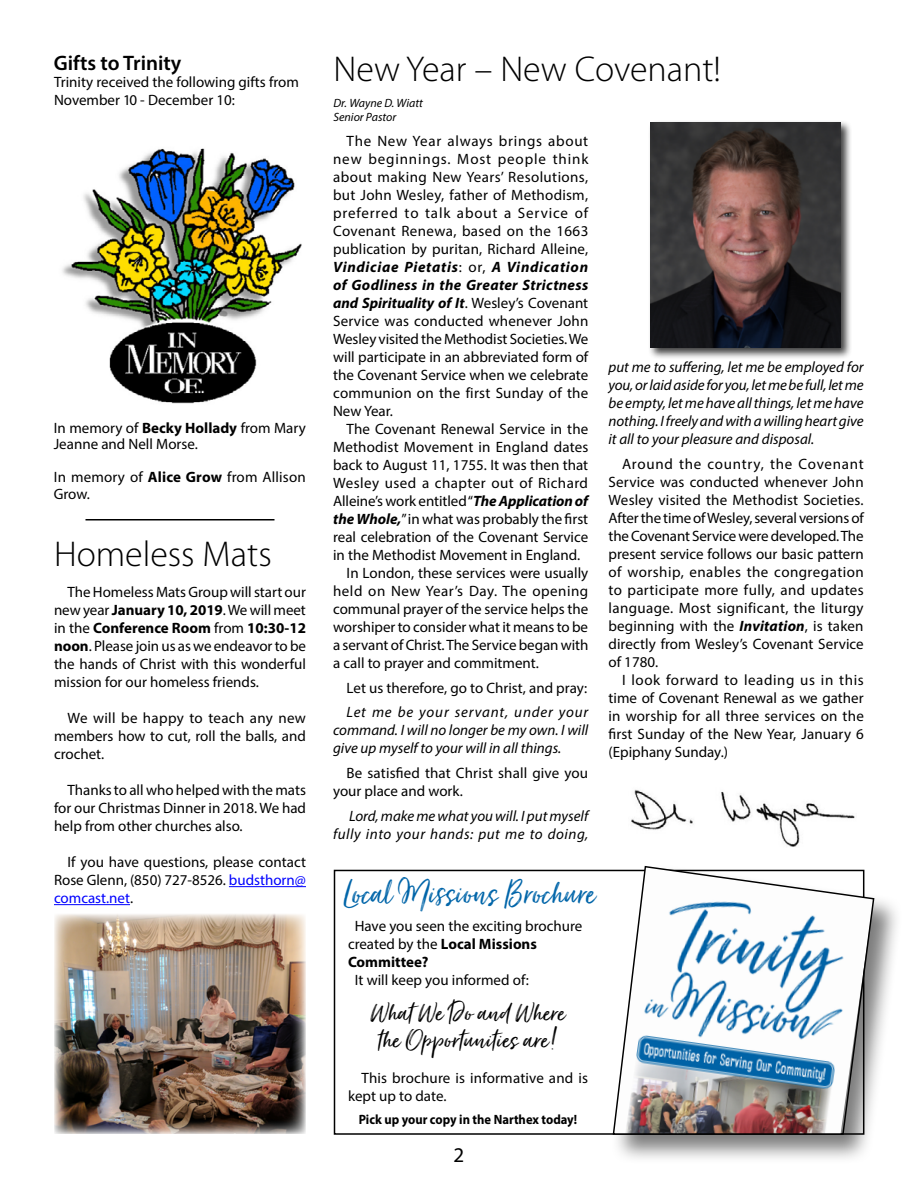
<style>
.page{position:relative;width:918px;height:1188px;background:#fff}
.page>*{position:absolute;margin:0;border:0;box-sizing:border-box;transform-origin:0 0}
.t1{font:42px "Just Lovely";color:#0065a9}
.t2{font:300 36px "Myriad Pro";color:#000}
.t3{font:31.5px/27px "Just Lovely";color:#000;scale:1.08 1}
.t4{font:600 21px "Myriad Pro";color:#000}
.t5{font:21px "Myriad Pro";color:#000}
.t6{font:15px/18px "Myriad Pro";color:#000;text-align:justify}
.t7{font:italic 15px/18px "Myriad Pro";color:#000;text-align:justify}
.t8{font:15px "Myriad Pro";letter-spacing:.03em;color:#000}
.t9{font:15px "Myriad Pro";letter-spacing:.035em;color:#000}
.t10{font:700 13.5px "Myriad Pro";color:#000;scale:.93 1}
.t11{font:italic 12px/13.5px "Myriad Pro";color:#000}
.s1{font-weight:700}
.s2{color:#00f}
.s3{font-weight:700;font-style:italic}
</style>
<div class="page">
<img style="left:62px;top:148px;width:240px;height:256px">
<hr style="left:86px;top:519px;width:188px;height:1px;background:#000">
<hr style="left:229px;top:886px;width:77px;height:1px;background:#00f">
<hr style="left:54px;top:904px;width:76px;height:1px;background:#00f">
<div style="left:647px;top:120px;width:205px;height:240px;background:#000;opacity:.75"></div>
<img style="left:650px;top:122px;width:190px;height:226px">
<img style="left:631px;top:789px;width:224px;height:58px">
<img style="left:54px;top:914px;width:252px;height:220px">
<div style="left:611px;top:864px;width:292px;height:300px;background:#000;opacity:.51"></div>
<svg style="left:612px;top:865px;width:263px;height:270px"></svg>
<h3 class="t4" style="left:54px;top:49px;width:129px">Gifts to Trinity</h3>
<p class="t6" style="left:54px;top:73px;width:246px">Trinity received the following gifts from<br>November 10 - December 10:</p>
<p class="t6" style="left:54px;top:419px;width:254px;line-height:16.5px">In memory of <span class="s1">Becky Hollady</span> from Mary<br>Jeanne and Nell Morse.</p>
<p class="t6" style="left:54px;top:469px;width:254px;line-height:16.5px">In memory of <span class="s1">Alice Grow</span> from Allison<br>Grow.</p>
<h2 class="t2" style="left:54px;top:535px;width:219px">Homeless Mats</h2>
<p class="t6" style="left:54px;top:583px;width:254px;text-indent:14px">The Homeless Mats Group will start our new year <span class="s1">January 10, 2019</span>. We will meet in the <span class="s1">Conference Room</span> from <span class="s1">10:30-12 noon</span>. Please join us as we endeavor to be the hands of Christ with this wonderful mission for our homeless friends.</p>
<p class="t6" style="left:54px;top:709px;width:253px;text-indent:13px">We will be happy to teach any new members how to cut, roll the balls, and crochet.</p>
<p class="t6" style="left:54px;top:781px;width:254px;text-indent:13px">Thanks to all who helped with the mats for our Christmas Dinner in 2018. We had help from other churches also.</p>
<p class="t6" style="left:54px;top:853px;width:254px;text-indent:13px">If you have questions, please contact Rose Glenn, (850) 727-8526. <span class="s2">budsthorn@ comcast.net</span>.</p>
<h2 class="t2" style="left:333px;top:49px;width:389px">New Year – New Covenant!</h2>
<p class="t11" style="left:333px;top:96px;width:91px">Dr. Wayne D. Wiatt<br>Senior Pastor</p>
<p class="t6" style="left:333px;top:132px;width:257px;text-indent:14px">The New Year always brings about new beginnings. Most people think about making New Years’ Resolutions, but John Wesley, father of Methodism, preferred to talk about a Service of Covenant Renewa, based on the 1663 publication by puritan, Richard Alleine, <span class="s3">Vindiciae Pietatis</span>: or, <span class="s3">A Vindication of Godliness in the Greater Strictness and Spirituality of It</span>. Wesley’s Covenant Service was conducted whenever John Wesley visited the Methodist Societies. We will participate in an abbreviated form of the Covenant Service when we celebrate communion on the first Sunday of the New Year.</p>
<p class="t6" style="left:347px;top:420px;width:243px">The Covenant Renewal Service in the</p>
<p class="t6" style="left:333px;top:438px;width:257px">Methodist Movement in England dates</p>
<p class="t6" style="left:333px;top:456px;width:257px">back to August 11, 1755. It was then that</p>
<p class="t8" style="left:333px;top:474px;width:256px">Wesley used a chapter out of Richard</p>
<p class="t6" style="left:333px;top:492px;width:257px">Alleine’s work entitled “<span class="s3">The Application of</span></p>
<p class="t6" style="left:333px;top:510px;width:257px"><span class="s3">the Whole,</span>” in what was probably the first</p>
<p class="t6" style="left:333px;top:528px;width:257px">real celebration of the Covenant Service</p>
<p class="t6" style="left:333px;top:546px;width:249px">in the Methodist Movement in England.</p>
<p class="t6" style="left:347px;top:564px;width:243px">In London, these services were usually</p>
<p class="t9" style="left:333px;top:582px;width:257px">held on New Year’s Day. The opening</p>
<p class="t6" style="left:333px;top:600px;width:257px">communal prayer of the service helps the</p>
<p class="t6" style="left:333px;top:618px;width:256px">worshiper to consider what it means to be</p>
<p class="t6" style="left:333px;top:636px;width:257px">a servant of Christ. The Service began with</p>
<p class="t6" style="left:333px;top:654px;width:207px">a call to prayer and commitment.</p>
<p class="t6" style="left:347px;top:678px;width:242px">Let us therefore, go to Christ, and pray:</p>
<p class="t7" style="left:333px;top:703px;width:257px;text-indent:14px">Let me be your servant, under your command. I will no longer be my own. I will give up myself to your will in all things.</p>
<p class="t6" style="left:333px;top:764px;width:256px;text-indent:14px">Be satisfied that Christ shall give you your place and work.</p>
<p class="t7" style="left:333px;top:807px;width:257px;text-align:right">Lord, make me what you will. I put myself fully into your hands: put me to doing,</p>
<p class="t7" style="left:609px;top:358px;width:257px">put me to suffering, let me be employed for you, or laid aside for you, let me be full, let me be empty, let me have all things, let me have nothing. I freely and with a willing heart give it all to your pleasure and disposal.</p>
<p class="t6" style="left:609px;top:455px;width:257px;text-indent:14px">Around the country, the Covenant Service was conducted whenever John Wesley visited the Methodist Societies.<br>After the time of Wesley, several versions of the Covenant Service were developed. The present service follows our basic pattern of worship, enables the congregation to participate more fully, and updates language. Most significant, the liturgy beginning with the <span class="s3">Invitation</span>, is taken directly from Wesley’s Covenant Service of 1780.</p>
<p class="t6" style="left:609px;top:671px;width:257px;text-indent:14px">I look forward to leading us in this time of Covenant Renewal as we gather in worship for all three services on the first Sunday of the New Year, January 6 (Epiphany Sunday.)</p>
<h1 class="t1" style="left:344px;top:868px;width:253px">Local Missions Brochure</h1>
<p class="t6" style="left:348px;top:916px;width:236px;text-align:left;text-indent:7px">Have you seen the exciting brochure created by the <span class="s1">Local Missions<br>Committee?</span></p>
<p class="t6" style="left:355px;top:970px;width:176px">It will keep you informed of:</p>
<h3 class="t3" style="left:371px;top:1001px;width:182px">What We Do and Where the Opportunities are!</h3>
<p class="t6" style="left:348px;top:1068px;width:242px;text-indent:14px">This brochure is informative and is kept up to date.</p>
<p class="t10" style="left:359px;top:1110px;width:236px">Pick up your copy in the Narthex today!</p>
<h3 class="t5" style="left:454px;top:1142px;width:12px">2</h3>
</div>
